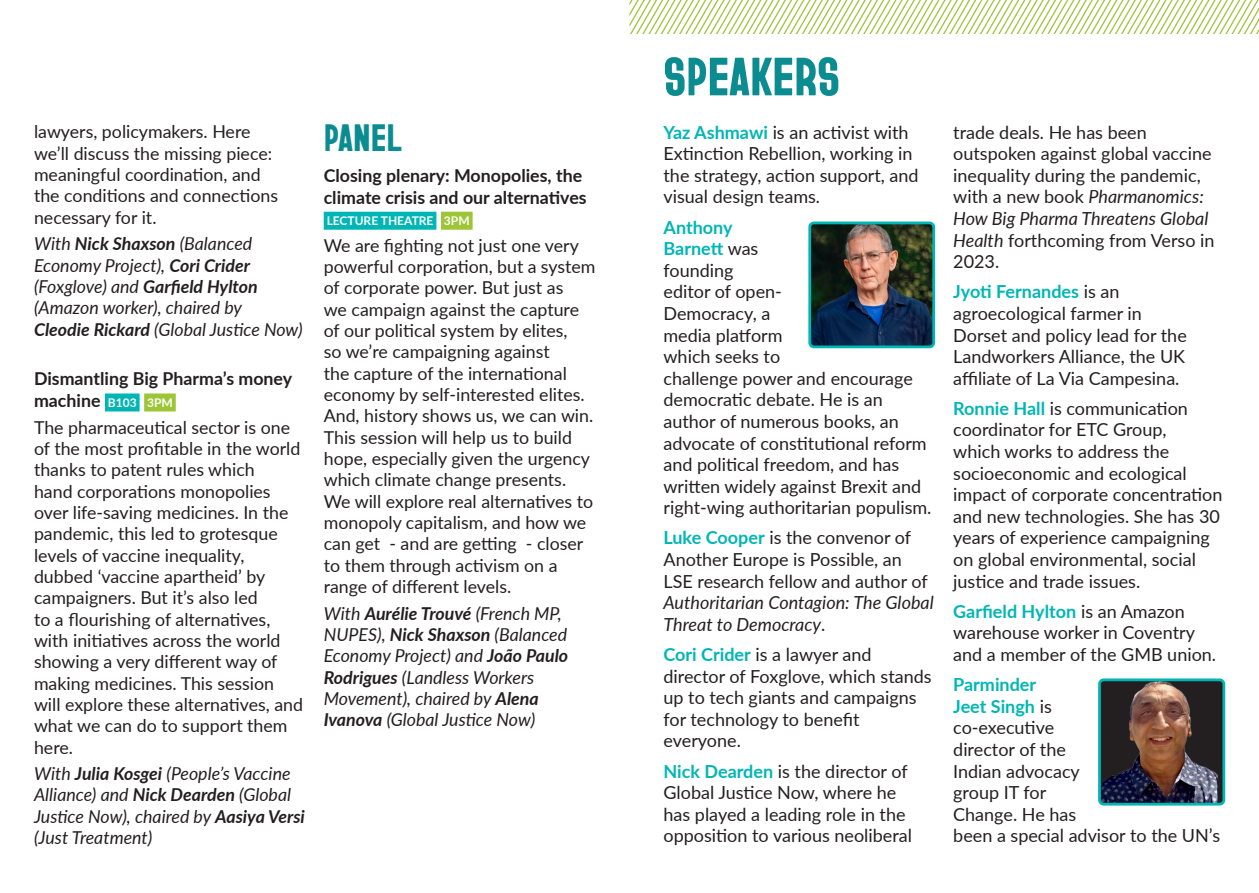
<style>
.page{position:relative;width:1259px;height:893px;background:#fff}
.page>*{position:absolute;margin:0;border:0;box-sizing:border-box;transform-origin:0 0}
.t1{font:63px "BAYARD";color:#0b8c91}
.t2{font:45px "BAYARD";color:#0b8c91}
.t3{font:18px/21.6px "Lato";color:#231f20}
.t4{font:17.85px/21.3px "Lato";color:#231f20}
.t5{font:italic 17.85px/21.3px "Lato";color:#231f20}
.t6{font:700 17.85px/21.6px "Lato";color:#231f20}
.t7{font:700 12px "Lato";color:#fff}
.s1{font-weight:700}
.s2{font-size:12px;color:#fff}
.s3{font-weight:700;color:#00b6b5}
.s4{font-style:italic}
</style>
<div class="page">
<div style="left:1099px;top:680px;width:124px;height:124px;background:#231f20;border-radius:4px"></div>
<img style="left:1102px;top:682px;width:115px;height:120px">
<div style="left:1098px;top:678px;width:127px;height:128px;border:3px solid #00b6b5;border-radius:4px"></div>
<div style="left:105px;top:393px;width:35px;height:18px;background:#00b6b5"></div>
<div style="left:144px;top:393px;width:32px;height:18px;background:#9ec536"></div>
<div style="left:324px;top:212px;width:112px;height:18px;background:#00b6b5"></div>
<div style="left:441px;top:212px;width:31px;height:18px;background:#9ec536"></div>
<img style="left:812px;top:226px;width:119px;height:118px">
<div style="left:808px;top:222px;width:127px;height:126px;border:3px solid #00b6b5;border-radius:4px"></div>
<svg style="left:629px;top:0;width:630px;height:34px"></svg>
<p class="t4" style="left:34px;top:121px;width:245px">lawyers, policymakers. Here we’ll discuss the missing piece: meaningful coordination, and the conditions and connections necessary for it.</p>
<p class="t5" style="left:34px;top:232px;width:270px">With <span class="s1">Nick Shaxson</span> (Balanced<br>Economy Project), <span class="s1">Cori Crider </span>(Foxglove) and <span class="s1">Garfield Hylton </span>(Amazon worker), chaired by<br><span class="s1">Cleodie Rickard</span> (Global Justice Now)</p>
<p class="t6" style="left:34px;top:367px;width:260px">Dismantling Big Pharma’s money machine <span class="s2">B103 3PM</span></p>
<p class="t4" style="left:34px;top:416px;width:270px">The pharmaceutical sector is one of the most profitable in the world thanks to patent rules which<br>hand corporations monopolies over life-saving medicines. In the pandemic, this led to grotesque levels of vaccine inequality, dubbed ‘vaccine apartheid’ by campaigners. But it’s also led<br>to a flourishing of alternatives, with initiatives across the world showing a very different way of making medicines. This session will explore these alternatives, and what we can do to support them here.</p>
<p class="t5" style="left:34px;top:762px;width:272px">With <span class="s1">Julia Kosgei</span> (People’s Vaccine<br>Alliance) and <span class="s1">Nick Dearden</span> (Global<br>Justice Now), chaired by <span class="s1">Aasiya Versi </span>(Just Treatment)</p>
<p class="t2" style="left:324px;top:116px;width:80px">PANEL</p>
<p class="t6" style="left:324px;top:164px;width:264px">Closing plenary: Monopolies, the climate crisis and our alternatives</p>
<p class="t7" style="left:327px;top:212px;width:144px">LECTURE THEATRE 3PM</p>
<p class="t4" style="left:324px;top:234px;width:273px">We are fighting not just one very powerful corporation, but a system of corporate power. But just as<br>we campaign against the capture of our political system by elites,<br>so we’re campaigning against<br>the capture of the international economy by self-interested elites.<br>And, history shows us, we can win.<br>This session will help us to build hope, especially given the urgency which climate change presents.<br>We will explore real alternatives to monopoly capitalism, and how we can get - and are getting - closer to them through activism on a range of different levels.</p>
<p class="t5" style="left:324px;top:602px;width:246px">With <span class="s1">Aurélie Trouvé</span> (French MP,<br>NUPES), <span class="s1">Nick Shaxson</span> (Balanced<br>Economy Project) and <span class="s1">João Paulo<br>Rodrigues</span> (Landless Workers<br>Movement), chaired by <span class="s1">Alena<br>Ivanova</span> (Global Justice Now)</p>
<p class="t1" style="left:663px;top:46px;width:178px">SPEAKERS</p>
<p class="t3" style="left:663px;top:121px;width:257px"><span class="s3">Yaz Ashmawi</span> is an activist with<br>Extinction Rebellion, working in the strategy, action support, and visual design teams.</p>
<p class="t3" style="left:663px;top:215px;width:269px"><span class="s3">Anthony<br>Barnett</span> was<br>founding<br>editor of open-<br>Democracy, a<br>media platform<br>which seeks to<br>challenge power and encourage democratic debate. He is an author of numerous books, an advocate of constitutional reform and political freedom, and has written widely against Brexit and right-wing authoritarian populism.</p>
<p class="t3" style="left:663px;top:526px;width:272px"><span class="s3">Luke Cooper</span> is the convenor of<br>Another Europe is Possible, an<br>LSE research fellow and author of<br><span class="s4">Authoritarian Contagion: The Global<br>Threat to Democracy</span>.</p>
<p class="t3" style="left:663px;top:643px;width:270px"><span class="s3">Cori Crider</span> is a lawyer and director of Foxglove, which stands up to tech giants and campaigns for technology to benefit everyone.</p>
<p class="t3" style="left:663px;top:759px;width:250px"><span class="s3">Nick Dearden</span> is the director of<br>Global Justice Now, where he has played a leading role in the opposition to various neoliberal</p>
<p class="t3" style="left:953px;top:121px;width:263px">trade deals. He has been outspoken against global vaccine inequality during the pandemic, with a new book <span class="s4">Pharmanomics:<br>How Big Pharma Threatens Global<br>Health</span> forthcoming from Verso in<br>2023.</p>
<p class="t3" style="left:953px;top:280px;width:235px"><span class="s3">Jyoti Fernandes</span> is an agroecological farmer in<br>Dorset and policy lead for the<br>Landworkers Alliance, the UK affiliate of La Via Campesina.</p>
<p class="t3" style="left:953px;top:397px;width:271px"><span class="s3">Ronnie Hall</span> is communication coordinator for ETC Group,<br>which works to address the socioeconomic and ecological impact of corporate concentration and new technologies. She has 30 years of experience campaigning on global environmental, social justice and trade issues.</p>
<p class="t3" style="left:953px;top:600px;width:264px"><span class="s3">Garfield Hylton</span> is an Amazon warehouse worker in Coventry and a member of the GMB union.</p>
<p class="t3" style="left:953px;top:673px;width:268px"><span class="s3">Parminder<br>Jeet Singh</span> is<br>co-executive<br>director of the<br>Indian advocacy<br>group IT for<br>Change. He has<br>been a special advisor to the UN’s</p>
</div>
